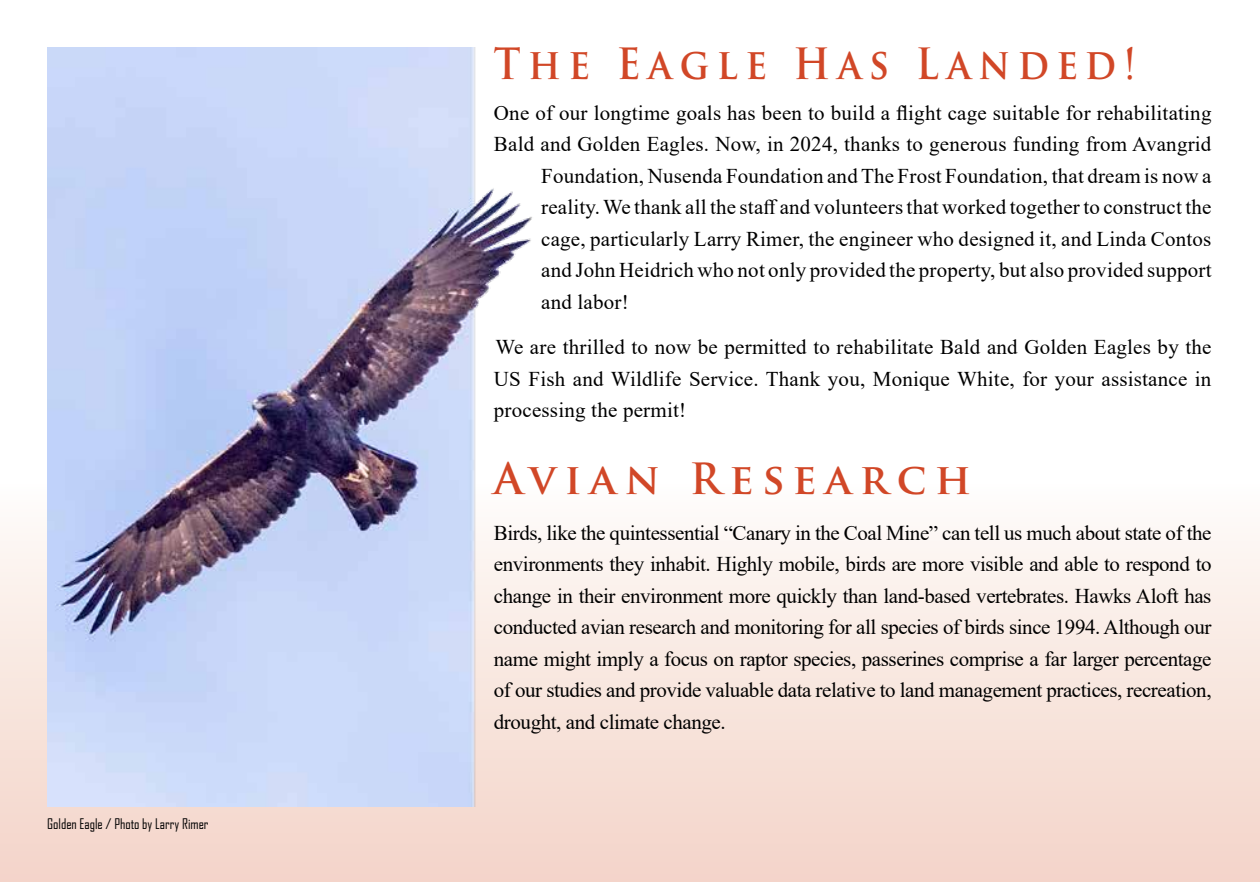
<style>
.page{position:relative;width:1260px;height:882px;background:#fff}
.page>*{position:absolute;margin:0;border:0;box-sizing:border-box;transform-origin:0 0}
.t1{font:700 42px "Trajan Pro";letter-spacing:.2em;color:#d14727;scale:.9 1}
.t2{font:700 42px "Trajan Pro";letter-spacing:.2em;color:#d14727}
.t3{font:21px/31.5px "Times New Roman";letter-spacing:.01em;color:#000;text-align:justify}
.t4{font:14px "Agency FB";color:#000}
</style>
<div class="page">
<div style="left:0;top:482px;width:1260px;height:400px;background:linear-gradient(to bottom,#fefdfa,#f3d3c8)"></div>
<img style="left:47px;top:47px;width:512px;height:759px">
<div style="left:494px;top:48px;width:719px;height:42px;background:#fff"></div>
<p class="t4" style="left:47px;top:815px;width:163px">Golden Eagle / Photo by Larry Rimer</p>
<h1 class="t1" style="left:494px;top:38px;width:715px">The Eagle Has Landed!</h1>
<p class="t3" style="left:494px;top:96px;width:719px">One of our longtime goals has been to build a flight cage suitable for rehabilitating</p>
<p class="t3" style="left:494px;top:128px;width:719px">Bald and Golden Eagles. Now, in 2024, thanks to generous funding from Avangrid</p>
<p class="t3" style="left:541px;top:159px;width:672px">Foundation, Nusenda Foundation and The Frost Foundation, that dream is now a</p>
<p class="t3" style="left:541px;top:191px;width:672px">reality. We thank all the staff and volunteers that worked together to construct the</p>
<p class="t3" style="left:541px;top:222px;width:672px">cage, particularly Larry Rimer, the engineer who designed it, and Linda Contos</p>
<p class="t3" style="left:541px;top:254px;width:672px">and John Heidrich who not only provided the property, but also provided support</p>
<p class="t3" style="left:541px;top:285px;width:89px">and labor!</p>
<p class="t3" style="left:494px;top:331px;width:719px">We are thrilled to now be permitted to rehabilitate Bald and Golden Eagles by the US Fish and Wildlife Service. Thank you, Monique White, for your assistance in processing the permit!</p>
<h1 class="t2" style="left:494px;top:453px;width:479px">Avian Research</h1>
<p class="t3" style="left:494px;top:516px;width:719px">Birds, like the quintessential “Canary in the Coal Mine” can tell us much about state of the environments they inhabit. Highly mobile, birds are more visible and able to respond to change in their environment more quickly than land-based vertebrates. Hawks Aloft has conducted avian research and monitoring for all species of birds since 1994. Although our name might imply a focus on raptor species, passerines comprise a far larger percentage of our studies and provide valuable data relative to land management practices, recreation, drought, and climate change.</p>
</div>
